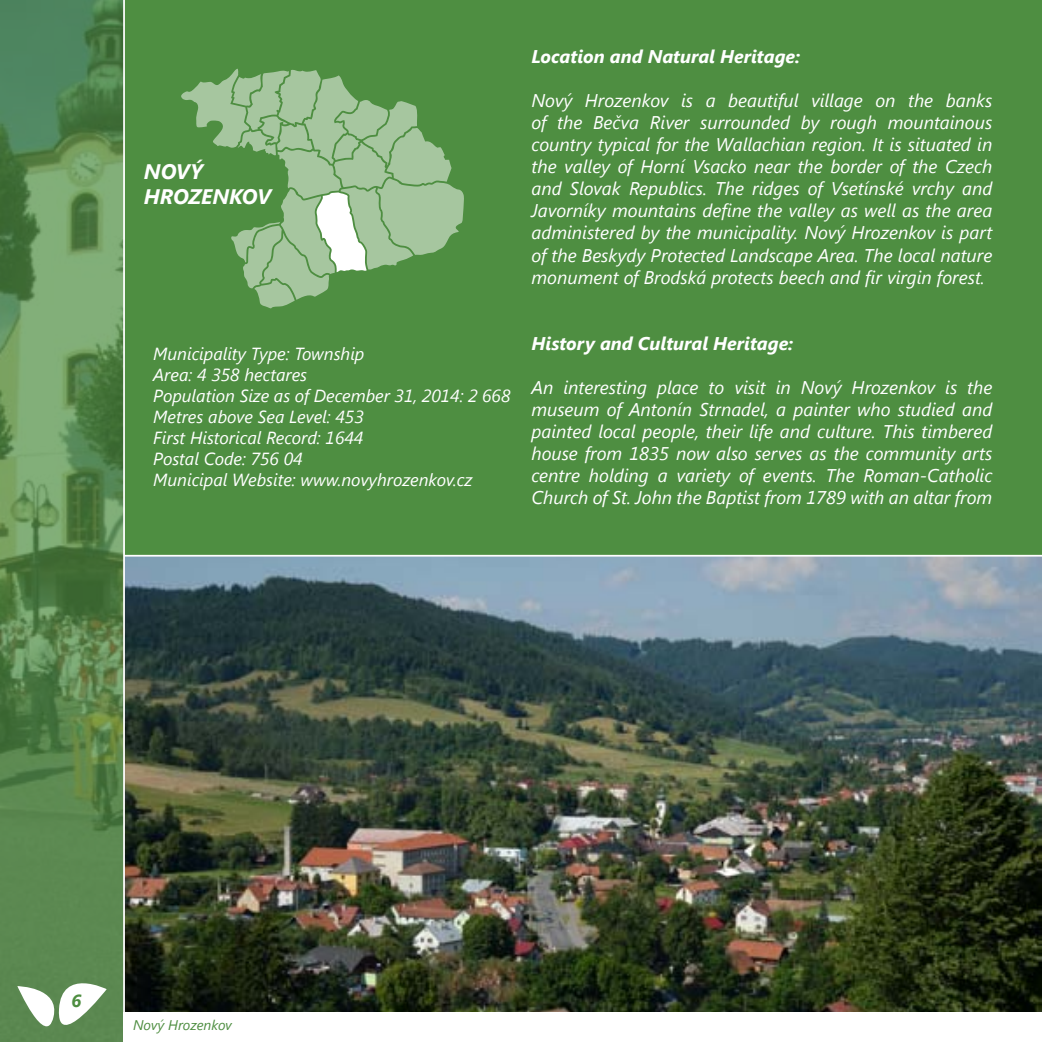
<style>
.page{position:relative;width:1042px;height:1042px;background:#4e8e41}
.page>*{position:absolute;margin:0;border:0;box-sizing:border-box;transform-origin:0 0}
.t1{font:italic 700 21px/25.2px "Segoe UI";color:#fff}
.t2{font:italic 18.38px/22.1px "Segoe UI";color:#fff;text-align:justify}
.t3{font:italic 700 18.38px "Segoe UI";color:#fff}
.t4{font:italic 17.5px/21px "Segoe UI";color:#fff}
.t5{font:italic 700 17.5px "Segoe UI";color:#4e8e41}
.t6{font:italic 14px "Segoe UI";color:#4e8e41}
</style>
<div class="page">
<img style="left:0;top:0;width:123px;height:1042px">
<img style="left:125px;top:556px;width:917px;height:456px">
<svg style="left:17px;top:982px;width:90px;height:45px"></svg>
<svg style="left:181px;top:69px;width:283px;height:239px"></svg>
<div style="left:123px;top:1012px;width:919px;height:30px;background:#fff"></div>
<hr style="left:123px;top:0;width:2px;height:1042px;background:#fff">
<hr style="left:124px;top:555px;width:918px;height:1px;background:#fff">
<p class="t1" style="left:144px;top:158px;width:129px">NOVÝ<br>HROZENKOV</p>
<p class="t4" style="left:153px;top:342px;width:359px">Municipality Type: Township<br>Area: 4 358 hectares<br>Population Size as of December 31, 2014: 2 668<br>Metres above Sea Level: 453<br>First Historical Record: 1644<br>Postal Code: 756 04<br>Municipal Website: www.novyhrozenkov.cz</p>
<p class="t3" style="left:531px;top:43px;width:270px">Location and Natural Heritage:</p>
<p class="t2" style="left:531px;top:89px;width:462px">Nový Hrozenkov is a beautiful village on the banks of the Bečva River surrounded by rough mountainous country typical for the Wallachian region. It is situated in the valley of Horní Vsacko near the border of the Czech and Slovak Republics. The ridges of Vsetínské vrchy and Javorníky mountains define the valley as well as the area administered by the municipality. Nový Hrozenkov is part of the Beskydy Protected Landscape Area. The local nature monument of Brodská protects beech and fir virgin forest.</p>
<p class="t3" style="left:531px;top:330px;width:263px">History and Cultural Heritage:</p>
<p class="t2" style="left:531px;top:375px;width:462px">An interesting place to visit in Nový Hrozenkov is the museum of Antonín Strnadel, a painter who studied and painted local people, their life and culture. This timbered house from 1835 now also serves as the community arts centre holding a variety of events. The Roman-Catholic Church of St. John the Baptist from 1789 with an altar from</p>
<p class="t5" style="left:71px;top:988px;width:12px">6</p>
<p class="t6" style="left:133px;top:1015px;width:100px">Nový Hrozenkov</p>
</div>
